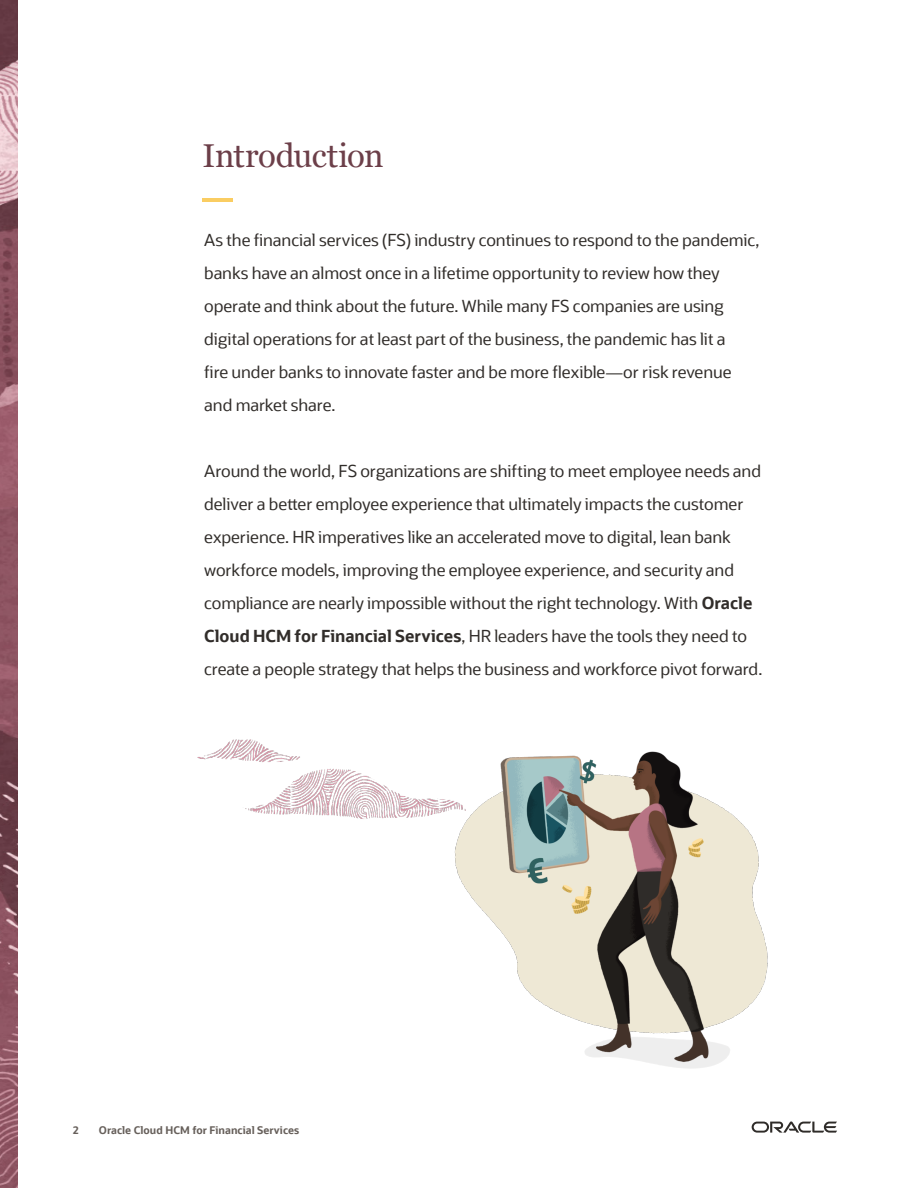
<style>
.page{position:relative;width:918px;height:1188px;background:#fff}
.page>*{position:absolute;margin:0;border:0;box-sizing:border-box;transform-origin:0 0}
.Page_title{font:33px "Georgia";letter-spacing:-.01em;color:#6c3f49}
.Body_copy_11_22{font:16.5px/33px "Oracle Sans";letter-spacing:-.005em;color:#312d2a}
.t1{font:700 10.5px "Oracle Sans";color:#67605b}
.s1{font-weight:700}
</style>
<div class="page">
<svg style="left:752px;top:1121px;width:85px;height:12px"></svg>
<img style="left:0;top:0;width:18px;height:1188px">
<hr style="left:202px;top:199px;width:31px;height:3px;background:#facd62">
<img style="left:454px;top:751px;width:314px;height:318px">
<img style="left:197px;top:739px;width:292px;height:97px">
<p class="Page_title" style="left:202px;top:131px;width:183px">Introduction</p>
<p class="Body_copy_11_22" style="left:204px;top:223px;width:557px">As the financial services (FS) industry continues to respond to the pandemic, banks have an almost once in a lifetime opportunity to review how they operate and think about the future. While many FS companies are using digital operations for at least part of the business, the pandemic has lit a<br>fire under banks to innovate faster and be more flexible—or risk revenue</p>
<p class="Body_copy_11_22" style="left:204px;top:388px;width:133px">and market share.</p>
<p class="Body_copy_11_22" style="left:204px;top:454px;width:560px">Around the world, FS organizations are shifting to meet employee needs and deliver a better employee experience that ultimately impacts the customer experience. HR imperatives like an accelerated move to digital, lean bank workforce models, improving the employee experience, and security and compliance are nearly impossible without the right technology. With <span class="s1">Oracle Cloud HCM for Financial Services</span>, HR leaders have the tools they need to create a people strategy that helps the business and workforce pivot forward.</p>
<p class="t1" style="left:73px;top:1124px;width:7px">2</p>
<p class="t1" style="left:99px;top:1124px;width:202px">Oracle Cloud HCM for Financial Services</p>
</div>
